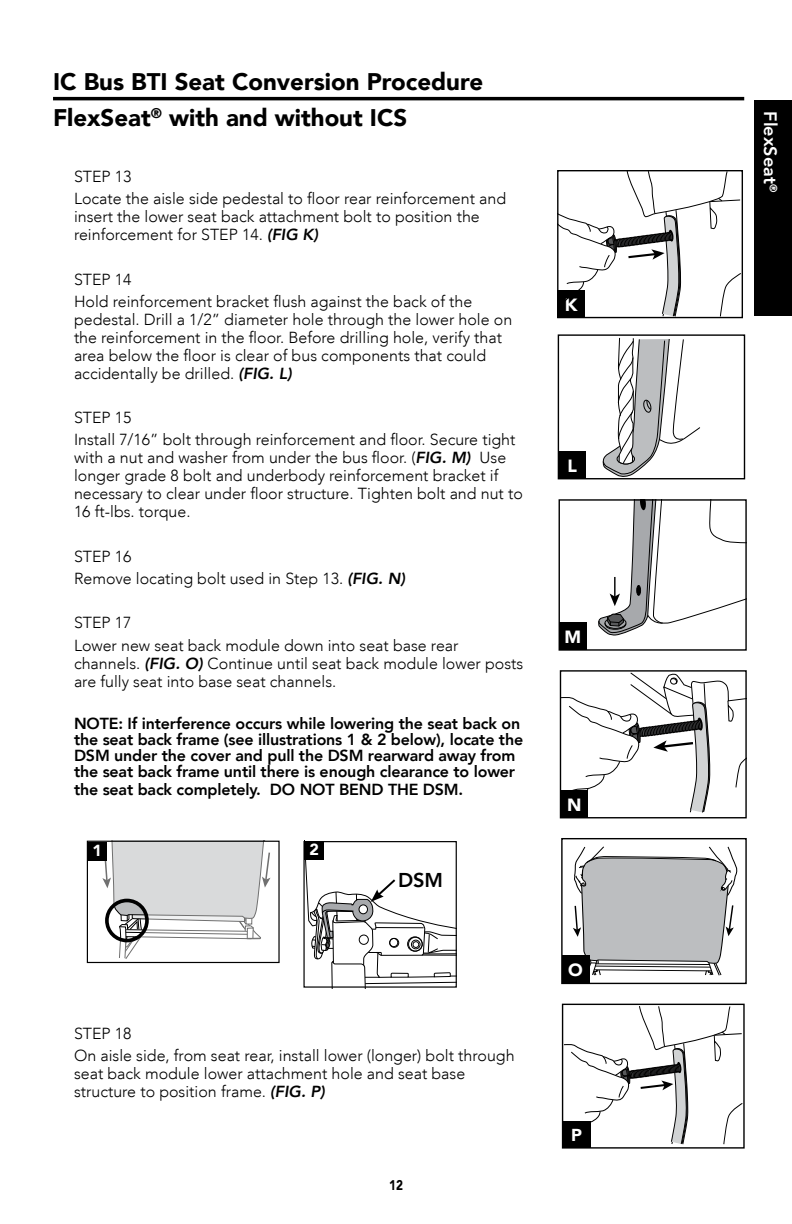
<style>
.page{position:relative;width:792px;height:1224px;background:#fff}
.page>*{position:absolute;margin:0;border:0;box-sizing:border-box;transform-origin:0 0}
.t1{font:900 24px/36.6px "Avenir LT Com";color:#000}
.t2{font:800 20px "Avenir";color:#000}
.t3{font:800 18px "Avenir";color:#fff}
.t4{font:900 17.6px "Avenir LT Com";color:#fff}
.t5{font:900 17.2px "Avenir LT Com";color:#fff}
.t6{font:300 16px/18px "Avenir LT";color:#000}
.t7{font:800 16px/16px "Avenir LT";letter-spacing:-.01em;color:#000}
.t8{font:900 16px "Avenir LT Com";color:#fff}
.t9{font:900 14px "Avenir LT Com";color:#000;scale:.84 1}
.s1{font-weight:800;font-style:italic}
</style>
<div class="page">
<svg style="left:598px;top:501px;width:147px;height:134px"></svg>
<div style="left:559px;top:499px;width:188px;height:152px;border:1px solid #000"></div>
<div style="left:559px;top:622px;width:27px;height:28px;background:#000"></div>
<svg style="left:573px;top:846px;width:165px;height:130px"></svg>
<div style="left:561px;top:838px;width:186px;height:146px;border:1px solid #000"></div>
<div style="left:562px;top:956px;width:27px;height:27px;background:#000"></div>
<svg style="left:562px;top:672px;width:183px;height:141px"></svg>
<div style="left:560px;top:670px;width:187px;height:148px;border:1px solid #000"></div>
<div style="left:561px;top:790px;width:27px;height:28px;background:#000"></div>
<svg style="left:564px;top:1006px;width:179px;height:138px"></svg>
<div style="left:562px;top:1004px;width:183px;height:145px;border:1px solid #000"></div>
<div style="left:563px;top:1121px;width:27px;height:26px;background:#000"></div>
<div style="left:559px;top:451px;width:27px;height:28px;background:#000"></div>
<svg style="left:602px;top:338px;width:98px;height:142px"></svg>
<div style="left:558px;top:334px;width:187px;height:145px;border:1px solid #000"></div>
<div style="left:557px;top:170px;width:186px;height:148px;border:1px solid #000"></div>
<div style="left:558px;top:290px;width:27px;height:28px;background:#000"></div>
<svg style="left:558px;top:171px;width:183px;height:146px"></svg>
<div style="left:755px;top:100px;width:37px;height:216px;background:#000"></div>
<hr style="left:53px;top:97px;width:691px;height:3px;background:#000">
<svg style="left:86px;top:840px;width:194px;height:123px"></svg>
<div style="left:105px;top:899px;width:44px;height:43px;border:4px solid #000;border-radius:50%"></div>
<div style="left:87px;top:841px;width:193px;height:122px;border:1px solid #000"></div>
<svg style="left:303px;top:841px;width:153px;height:147px"></svg>
<div style="left:88px;top:842px;width:19px;height:18px;background:#000"></div>
<div style="left:305px;top:841px;width:19px;height:18px;background:#000"></div>
<h1 class="t1" style="left:53px;top:63px;width:432px">IC Bus BTI Seat Conversion Procedure<br>FlexSeat<sup>®</sup> with and without ICS</h1>
<p class="t6" style="left:74px;top:166px;width:434px;line-height:22.2px">STEP 13<br>Locate the aisle side pedestal to floor rear reinforcement and</p>
<p class="t6" style="left:74px;top:208px;width:407px">insert the lower seat back attachment bolt to position the reinforcement for STEP 14. <span class="s1">(FIG K)</span></p>
<p class="t6" style="left:74px;top:268px;width:400px;line-height:22.2px">STEP 14<br>Hold reinforcement bracket flush against the back of the</p>
<p class="t6" style="left:74px;top:310px;width:440px">pedestal. Drill a 1/2” diameter hole through the lower hole on the reinforcement in the floor. Before drilling hole, verify that area below the floor is clear of bus components that could accidentally be drilled. <span class="s1">(FIG. L)</span></p>
<p class="t6" style="left:74px;top:407px;width:443px;line-height:22.2px">STEP 15<br>Install 7/16” bolt through reinforcement and floor. Secure tight</p>
<p class="t6" style="left:74px;top:449px;width:450px">with a nut and washer from under the bus floor. (<span class="s1">FIG. M)</span> Use longer grade 8 bolt and underbody reinforcement bracket if necessary to clear under floor structure. Tighten bolt and nut to 16 ft-lbs. torque.</p>
<p class="t6" style="left:74px;top:545px;width:333px;line-height:22.2px">STEP 16<br>Remove locating bolt used in Step 13. <span class="s1">(FIG. N)</span></p>
<p class="t6" style="left:74px;top:612px;width:386px;line-height:22.2px">STEP 17<br>Lower new seat back module down into seat base rear</p>
<p class="t6" style="left:74px;top:654px;width:451px">channels. <span class="s1">(FIG. O)</span> Continue until seat back module lower posts are fully seat into base seat channels.</p>
<p class="t7" style="left:74px;top:716px;width:451px">NOTE: If interference occurs while lowering the seat back on the seat back frame (see illustrations 1 &amp; 2 below), locate the DSM under the cover and pull the DSM rearward away from the seat back frame until there is enough clearance to lower</p>
<p class="t7" style="left:74px;top:782px;width:391px">the seat back completely. DO NOT BEND THE DSM.</p>
<p class="t8" style="left:93px;top:841px;width:11px">1</p>
<p class="t8" style="left:310px;top:840px;width:11px">2</p>
<p class="t2" style="left:398px;top:865px;width:47px">DSM</p>
<p class="t6" style="left:74px;top:1023px;width:442px;line-height:22.2px">STEP 18<br>On aisle side, from seat rear, install lower (longer) bolt through</p>
<p class="t6" style="left:74px;top:1065px;width:393px">seat back module lower attachment hole and seat base structure to position frame. <span class="s1">(FIG. P)</span></p>
<p class="t9" style="left:389px;top:1177px;width:18px">12</p>
<p class="t4" style="left:565px;top:294px;width:14px">K</p>
<p class="t4" style="left:567px;top:455px;width:11px">L</p>
<p class="t4" style="left:565px;top:626px;width:18px">M</p>
<p class="t4" style="left:567px;top:794px;width:16px">N</p>
<p class="t4" style="left:568px;top:959px;width:16px">O</p>
<p class="t5" style="left:571px;top:1124px;width:12px">P</p>
<p class="t3" style="left:784px;top:111px;width:82px;rotate:90deg">FlexSeat<sup>®</sup></p>
</div>
